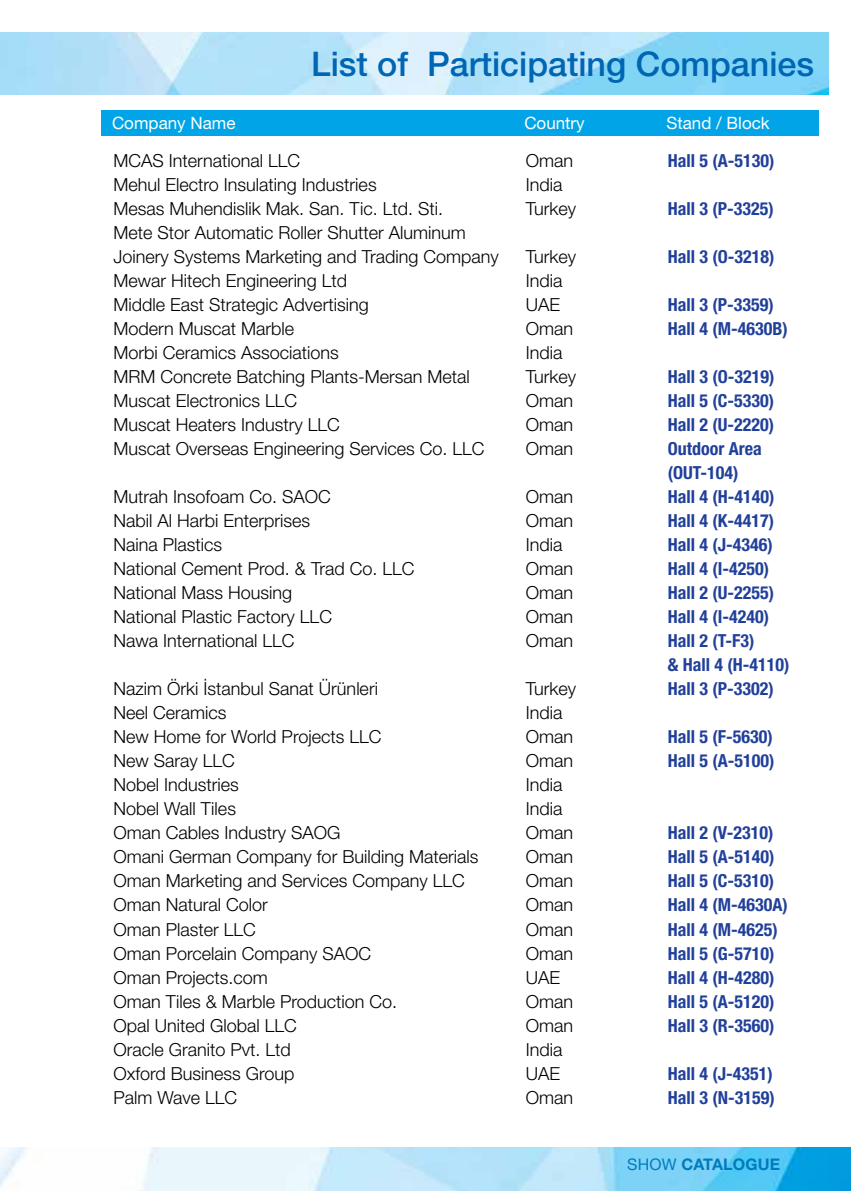
<style>
.page{position:relative;width:851px;height:1191px;background:#fff}
.page>*{position:absolute;margin:0;border:0;box-sizing:border-box;transform-origin:0 0}
.t1{font:500 34px "Helvetica Neue LT Pro";color:#0066b3}
.t2{font:300 18px/24px "Helvetica Neue LT Pro";color:#000}
.t3{font:700 condensed 18px/24px "Helvetica Neue LT Pro";color:#21409a}
.t4{font:17px "Helvetica Neue LT Pro";color:#fff}
.t5{font:700 16px "Helvetica Neue LT Std";letter-spacing:.01em;color:#007cbc}
.s1{font-weight:400}
</style>
<div class="page">
<img style="left:0;top:32px;width:827px;height:62px">
<img style="left:0;top:1147px;width:850px;height:44px">
<div style="left:101px;top:111px;width:717px;height:25px;background:#00a4e7"></div>
<h1 class="t1" style="left:311px;top:44px;width:504px">List of Participating Companies</h1>
<p class="t4" style="left:112px;top:113px;width:125px">Company Name</p>
<p class="t4" style="left:524px;top:113px;width:62px">Country</p>
<p class="t4" style="left:666px;top:113px;width:105px">Stand / Block</p>
<p class="t2" style="left:113px;top:149px;width:188px">MCAS International LLC</p>
<p class="t2" style="left:525px;top:149px;width:49px">Oman</p>
<p class="t3" style="left:667px;top:149px;width:108px">Hall 5 (A-5130)</p>
<p class="t2" style="left:113px;top:173px;width:265px">Mehul Electro Insulating Industries</p>
<p class="t2" style="left:525px;top:173px;width:38px">India</p>
<p class="t2" style="left:113px;top:197px;width:331px">Mesas Muhendislik Mak. San. Tic. Ltd. Sti.</p>
<p class="t2" style="left:525px;top:197px;width:52px">Turkey</p>
<p class="t3" style="left:667px;top:197px;width:107px">Hall 3 (P-3325)</p>
<p class="t2" style="left:113px;top:221px;width:387px">Mete Stor Automatic Roller Shutter Aluminum<br>Joinery Systems Marketing and Trading Company</p>
<p class="t2" style="left:525px;top:245px;width:52px">Turkey</p>
<p class="t3" style="left:667px;top:245px;width:108px">Hall 3 (O-3218)</p>
<p class="t2" style="left:113px;top:269px;width:235px">Mewar Hitech Engineering Ltd</p>
<p class="t2" style="left:525px;top:269px;width:38px">India</p>
<p class="t2" style="left:113px;top:293px;width:257px">Middle East Strategic Advertising</p>
<p class="t2" style="left:525px;top:293px;width:36px">UAE</p>
<p class="t3" style="left:667px;top:293px;width:107px">Hall 3 (P-3359)</p>
<p class="t2" style="left:113px;top:317px;width:182px">Modern Muscat Marble</p>
<p class="t2" style="left:525px;top:317px;width:49px">Oman</p>
<p class="t3" style="left:667px;top:317px;width:121px">Hall 4 (M-4630B)</p>
<p class="t2" style="left:113px;top:341px;width:227px">Morbi Ceramics Associations</p>
<p class="t2" style="left:525px;top:341px;width:38px">India</p>
<p class="t2" style="left:113px;top:365px;width:358px">MRM Concrete Batching Plants-Mersan Metal</p>
<p class="t2" style="left:525px;top:365px;width:52px">Turkey</p>
<p class="t3" style="left:667px;top:365px;width:108px">Hall 3 (O-3219)</p>
<p class="t2" style="left:113px;top:389px;width:185px">Muscat Electronics LLC</p>
<p class="t2" style="left:525px;top:389px;width:49px">Oman</p>
<p class="t3" style="left:667px;top:389px;width:108px">Hall 5 (C-5330)</p>
<p class="t2" style="left:113px;top:412px;width:228px">Muscat Heaters Industry LLC</p>
<p class="t2" style="left:525px;top:412px;width:49px">Oman</p>
<p class="t3" style="left:667px;top:413px;width:108px">Hall 2 (U-2220)</p>
<p class="t2" style="left:113px;top:436px;width:372px">Muscat Overseas Engineering Services Co. LLC</p>
<p class="t2" style="left:525px;top:436px;width:49px">Oman</p>
<p class="t3" style="left:667px;top:437px;width:95px">Outdoor Area (OUT-104)</p>
<p class="t2" style="left:113px;top:484px;width:219px">Mutrah Insofoam Co. SAOC</p>
<p class="t2" style="left:525px;top:484px;width:49px">Oman</p>
<p class="t3" style="left:667px;top:485px;width:108px">Hall 4 (H-4140)</p>
<p class="t2" style="left:113px;top:508px;width:198px">Nabil Al Harbi Enterprises</p>
<p class="t2" style="left:525px;top:508px;width:49px">Oman</p>
<p class="t3" style="left:667px;top:509px;width:108px">Hall 4 (K-4417)</p>
<p class="t2" style="left:113px;top:532px;width:110px">Naina Plastics</p>
<p class="t2" style="left:525px;top:532px;width:38px">India</p>
<p class="t3" style="left:667px;top:533px;width:106px">Hall 4 (J-4346)</p>
<p class="t2" style="left:113px;top:556px;width:302px">National Cement Prod. &amp; Trad Co. LLC</p>
<p class="t2" style="left:525px;top:556px;width:49px">Oman</p>
<p class="t3" style="left:667px;top:557px;width:103px">Hall 4 (I-4250)</p>
<p class="t2" style="left:113px;top:580px;width:180px">National Mass Housing</p>
<p class="t2" style="left:525px;top:580px;width:49px">Oman</p>
<p class="t3" style="left:667px;top:581px;width:108px">Hall 2 (U-2255)</p>
<p class="t2" style="left:113px;top:604px;width:220px">National Plastic Factory LLC</p>
<p class="t2" style="left:525px;top:604px;width:49px">Oman</p>
<p class="t3" style="left:667px;top:605px;width:103px">Hall 4 (I-4240)</p>
<p class="t2" style="left:113px;top:628px;width:183px">Nawa International LLC</p>
<p class="t2" style="left:525px;top:628px;width:49px">Oman</p>
<p class="t3" style="left:667px;top:629px;width:123px">Hall 2 (T-F3)<br>&amp; Hall 4 (H-4110)</p>
<p class="t2" style="left:113px;top:676px;width:266px">Nazim Örki İstanbul Sanat Ürünleri</p>
<p class="t2" style="left:525px;top:676px;width:52px">Turkey</p>
<p class="t3" style="left:667px;top:677px;width:107px">Hall 3 (P-3302)</p>
<p class="t2" style="left:113px;top:700px;width:115px">Neel Ceramics</p>
<p class="t2" style="left:525px;top:700px;width:38px">India</p>
<p class="t2" style="left:113px;top:724px;width:269px">New Home for World Projects LLC</p>
<p class="t2" style="left:525px;top:724px;width:49px">Oman</p>
<p class="t3" style="left:667px;top:725px;width:106px">Hall 5 (F-5630)</p>
<p class="t2" style="left:113px;top:748px;width:123px">New Saray LLC</p>
<p class="t2" style="left:525px;top:748px;width:49px">Oman</p>
<p class="t3" style="left:667px;top:749px;width:108px">Hall 5 (A-5100)</p>
<p class="t2" style="left:113px;top:772px;width:127px">Nobel Industries</p>
<p class="t2" style="left:525px;top:772px;width:38px">India</p>
<p class="t2" style="left:113px;top:796px;width:124px">Nobel Wall Tiles</p>
<p class="t2" style="left:525px;top:796px;width:38px">India</p>
<p class="t2" style="left:113px;top:820px;width:229px">Oman Cables Industry SAOG</p>
<p class="t2" style="left:525px;top:820px;width:49px">Oman</p>
<p class="t3" style="left:667px;top:821px;width:107px">Hall 2 (V-2310)</p>
<p class="t2" style="left:113px;top:844px;width:366px">Omani German Company for Building Materials</p>
<p class="t2" style="left:525px;top:844px;width:49px">Oman</p>
<p class="t3" style="left:667px;top:845px;width:108px">Hall 5 (A-5140)</p>
<p class="t2" style="left:113px;top:868px;width:353px">Oman Marketing and Services Company LLC</p>
<p class="t2" style="left:525px;top:868px;width:49px">Oman</p>
<p class="t3" style="left:667px;top:869px;width:108px">Hall 5 (C-5310)</p>
<p class="t2" style="left:113px;top:892px;width:156px">Oman Natural Color</p>
<p class="t2" style="left:525px;top:892px;width:49px">Oman</p>
<p class="t3" style="left:667px;top:893px;width:121px">Hall 4 (M-4630A)</p>
<p class="t2" style="left:113px;top:916px;width:144px">Oman Plaster LLC</p>
<p class="t2" style="left:525px;top:916px;width:49px">Oman</p>
<p class="t3" style="left:667px;top:917px;width:111px">Hall 4 (M-4625)</p>
<p class="t2" style="left:113px;top:940px;width:259px">Oman Porcelain Company SAOC</p>
<p class="t2" style="left:525px;top:940px;width:49px">Oman</p>
<p class="t3" style="left:667px;top:941px;width:108px">Hall 5 (G-5710)</p>
<p class="t2" style="left:113px;top:964px;width:156px">Oman Projects.com</p>
<p class="t2" style="left:525px;top:964px;width:36px">UAE</p>
<p class="t3" style="left:667px;top:965px;width:108px">Hall 4 (H-4280)</p>
<p class="t2" style="left:113px;top:988px;width:285px">Oman Tiles &amp; Marble Production Co.</p>
<p class="t2" style="left:525px;top:988px;width:49px">Oman</p>
<p class="t3" style="left:667px;top:988px;width:108px">Hall 5 (A-5120)</p>
<p class="t2" style="left:113px;top:1012px;width:185px">Opal United Global LLC</p>
<p class="t2" style="left:525px;top:1012px;width:49px">Oman</p>
<p class="t3" style="left:667px;top:1012px;width:108px">Hall 3 (R-3560)</p>
<p class="t2" style="left:113px;top:1036px;width:179px">Oracle Granito Pvt. Ltd</p>
<p class="t2" style="left:525px;top:1036px;width:38px">India</p>
<p class="t2" style="left:113px;top:1060px;width:183px">Oxford Business Group</p>
<p class="t2" style="left:525px;top:1060px;width:36px">UAE</p>
<p class="t3" style="left:667px;top:1060px;width:106px">Hall 4 (J-4351)</p>
<p class="t2" style="left:113px;top:1084px;width:125px">Palm Wave LLC</p>
<p class="t2" style="left:525px;top:1084px;width:49px">Oman</p>
<p class="t3" style="left:667px;top:1084px;width:108px">Hall 3 (N-3159)</p>
<p class="t5" style="left:627px;top:1154px;width:154px"><span class="s1">SHOW</span> CATALOGUE</p>
</div>
